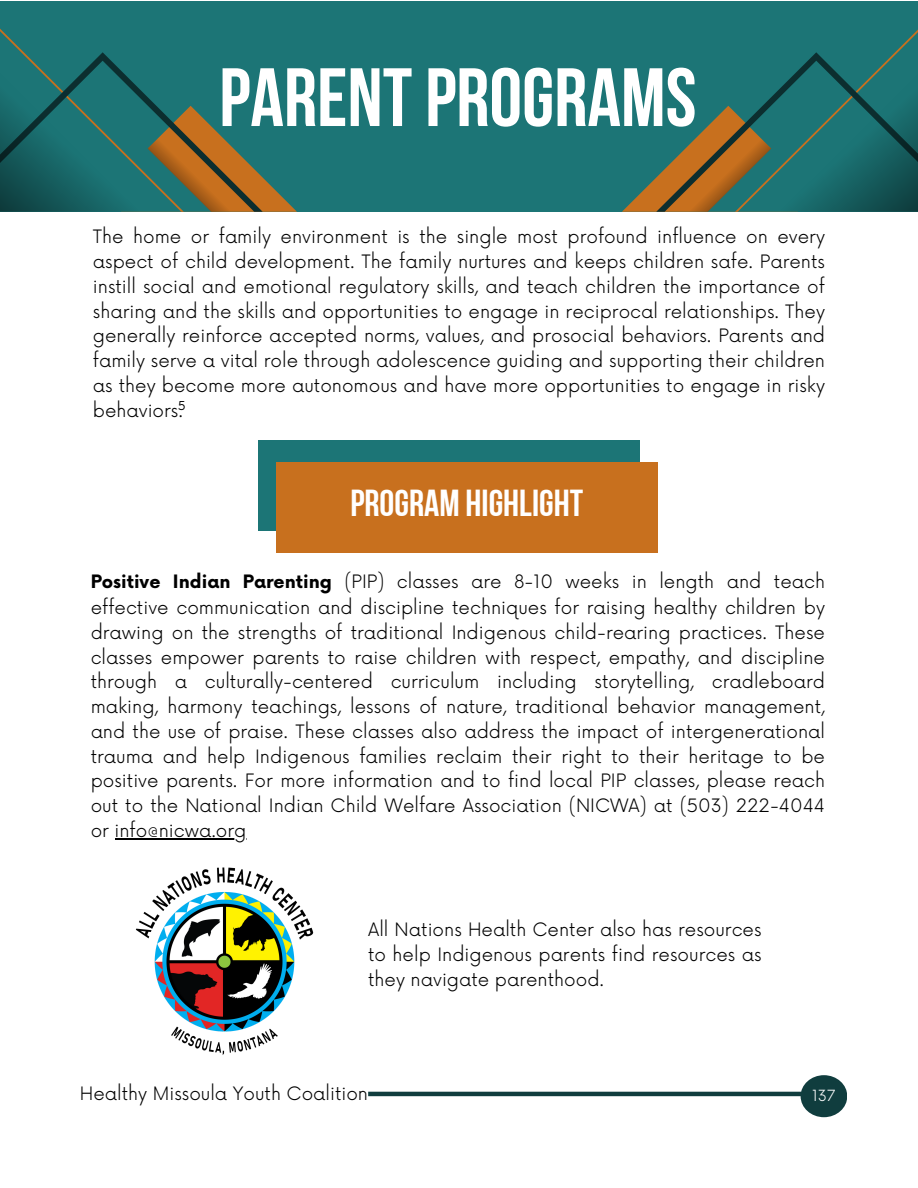
<style>
.page{position:relative;width:918px;height:1188px;background:#fff}
.page>*{position:absolute;margin:0;border:0;box-sizing:border-box;transform-origin:0 0}
.t1{font:82.5px "Bebas Neue Cyrillic";color:#fff}
.t2{font:37.5px "Bebas Neue Cyrillic";color:#fff}
.t3{font:300 18px/24.9px "Now";color:#000;text-align:justify}
.t4{font:300 15px "Now";color:#fff}
.t5{font:12px "Now";color:#000}
.s1{font-weight:700}
</style>
<div class="page">
<hr style="left:368px;top:1092px;width:437px;height:4px;background:#103d3e">
<div style="left:0;top:1px;width:918px;height:211px;background:#1c7576"></div>
<svg style="left:0;top:29px;width:297px;height:183px"></svg>
<svg style="left:622px;top:29px;width:296px;height:183px"></svg>
<div style="left:801px;top:1075px;width:46px;height:42px;background:#103d3e;border-radius:50%"></div>
<div style="left:258px;top:440px;width:381px;height:91px;background:#1c7576"></div>
<div style="left:276px;top:462px;width:382px;height:91px;background:#c8701e"></div>
<hr style="left:115px;top:838px;width:132px;height:1px;background:#000">
<img style="left:135px;top:867px;width:179px;height:188px">
<p class="t1" style="left:219px;top:64px;width:479px">PARENTPROGRAMS</p>
<p class="t3" style="left:93px;top:225px;width:734px">The home or family environment is the single most profound influence on every aspect of child development. The family nurtures and keeps children safe. Parents instill social and emotional regulatory skills, and teach children the importance of sharing and the skills and opportunities to engage in reciprocal relationships. They generally reinforce accepted norms, values, and prosocial behaviors. Parents and family serve a vital role through adolescence guiding and supporting their children as they become more autonomous and have more opportunities to engage in risky behaviors.</p>
<p class="t5" style="left:178px;top:399px;width:9px">5</p>
<p class="t2" style="left:350px;top:488px;width:234px">PROGRAM HIGHLIGHT</p>
<p class="t3" style="left:91px;top:570px;width:736px"><span class="s1">Positive Indian Parenting</span> (PIP) classes are 8-10 weeks in length and teach effective communication and discipline techniques for raising healthy children by drawing on the strengths of traditional Indigenous child-rearing practices. These classes empower parents to raise children with respect, empathy, and discipline through a culturally-centered curriculum including storytelling, cradleboard making, harmony teachings, lessons of nature, traditional behavior management, and the use of praise. These classes also address the impact of intergenerational trauma and help Indigenous families reclaim their right to their heritage to be positive parents. For more information and to find local PIP classes, please reach out to the National Indian Child Welfare Association (NICWA) at (503) 222-4044 or info@nicwa.org</p>
<p class="t3" style="left:368px;top:918px;width:395px">All Nations Health Center also has resources to help Indigenous parents find resources as they navigate parenthood.</p>
<p class="t3" style="left:80px;top:1082px;width:290px">Healthy Missoula Youth Coalition</p>
<p class="t4" style="left:812px;top:1087px;width:25px">137</p>
</div>
